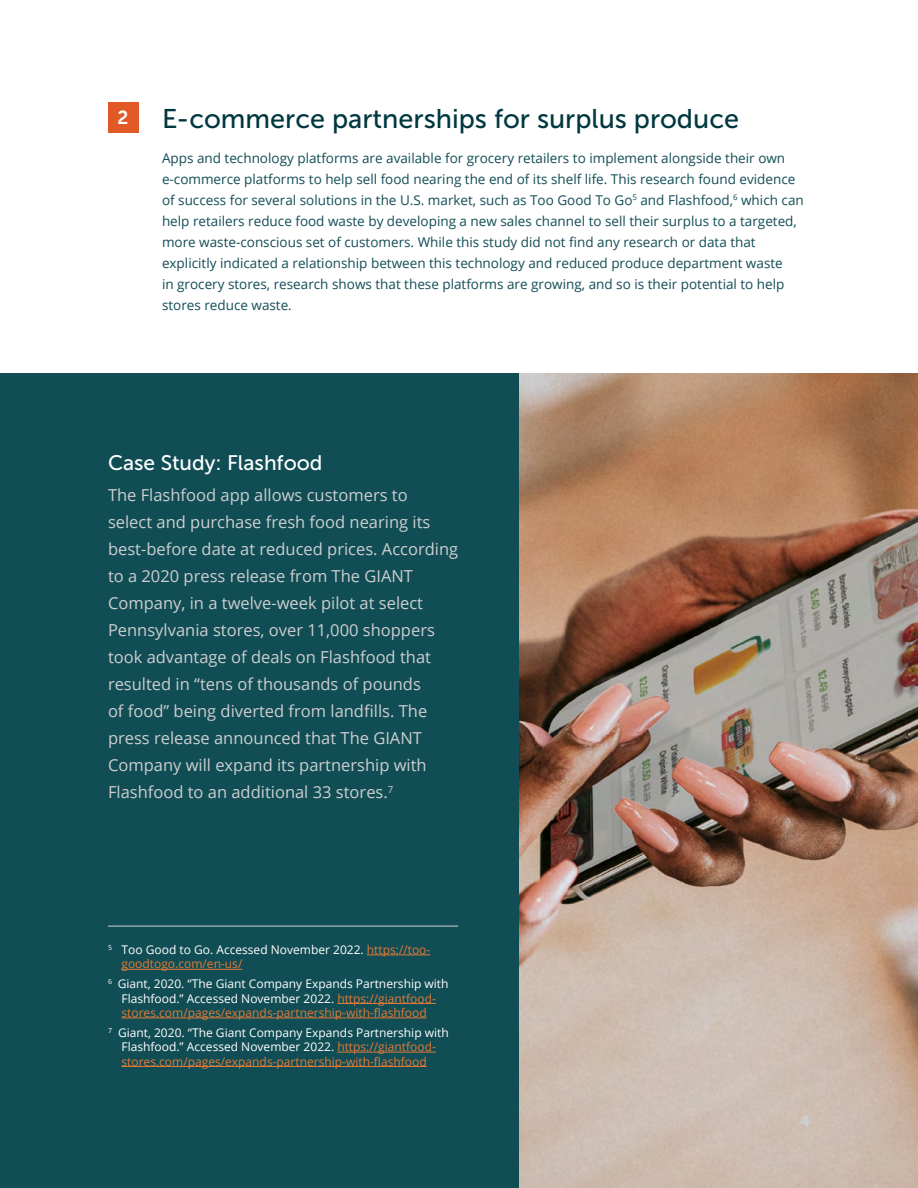
<style>
.page{position:relative;width:918px;height:1188px;background:#fff}
.page>*{position:absolute;margin:0;border:0;box-sizing:border-box;transform-origin:0 0}
.t1{font:27px "Museo Sans 500";color:#003840}
.t2{font:21px "Museo Sans 500";color:#fff}
.t3{font:18.9px "Museo Sans 700";color:#fff}
.t4{font:16.5px/27px "Open Sans";color:#cccfd1}
.t5{font:15px "Museo Sans 900";color:#cccfd1}
.t6{font:13.5px/21px "Open Sans";color:#124d55}
.Footnote{font:12px/14.4px "Open Sans";color:#fff}
.s1{color:#e17a38}
</style>
<div class="page">
<div style="left:0;top:374px;width:918px;height:814px;background:#114d54"></div>
<div style="left:108px;top:102px;width:30px;height:30px;background:#e15926"></div>
<hr style="left:108px;top:926px;width:350px;height:1px;background:#cccfd1">
<hr style="left:367px;top:955px;width:63px;height:1px;background:#e17a38">
<hr style="left:122px;top:969px;width:120px;height:1px;background:#e17a38">
<hr style="left:337px;top:1003px;width:99px;height:1px;background:#e17a38">
<hr style="left:122px;top:1018px;width:305px;height:1px;background:#e17a38">
<hr style="left:337px;top:1052px;width:99px;height:1px;background:#e17a38">
<hr style="left:122px;top:1066px;width:305px;height:1px;background:#e17a38">
<img style="left:519px;top:374px;width:399px;height:814px">
<h3 class="t3" style="left:118px;top:107px;width:12px">2</h3>
<h3 class="t1" style="left:162px;top:104px;width:579px">E-commerce partnerships for surplus produce</h3>
<p class="t6" style="left:162px;top:147px;width:643px">Apps and technology platforms are available for grocery retailers to implement alongside their own e-commerce platforms to help sell food nearing the end of its shelf life. This research found evidence of success for several solutions in the U.S. market, such as Too Good To Go<sup>5</sup> and Flashfood,<sup>6</sup> which can help retailers reduce food waste by developing a new sales channel to sell their surplus to a targeted, more waste-conscious set of customers. While this study did not find any research or data that explicitly indicated a relationship between this technology and reduced produce department waste<br>in grocery stores, research shows that these platforms are growing, and so is their potential to help stores reduce waste.</p>
<h4 class="t2" style="left:108px;top:451px;width:216px">Case Study: Flashfood</h4>
<p class="t4" style="left:108px;top:481px;width:352px">The Flashfood app allows customers to<br>select and purchase fresh food nearing its best-before date at reduced prices. According to a 2020 press release from The GIANT Company, in a twelve-week pilot at select Pennsylvania stores, over 11,000 shoppers took advantage of deals on Flashfood that resulted in “tens of thousands of pounds<br>of food” being diverted from landfills. The press release announced that The GIANT Company will expand its partnership with Flashfood to an additional 33 stores.<sup>7</sup></p>
<p class="Footnote" style="left:122px;top:942px;width:310px;text-indent:-14px"><sup>5</sup> Too Good to Go. Accessed November 2022. <span class="s1">https://too&shy;goodtogo.com/en-us/</span></p>
<p class="Footnote" style="left:122px;top:976px;width:329px;text-indent:-14px"><sup>6</sup> Giant, 2020. “The Giant Company Expands Partnership with<br>Flashfood.” Accessed November 2022. <span class="s1">https://giantfood&shy;stores.com/pages/expands-partnership-with-flashfood</span></p>
<p class="Footnote" style="left:122px;top:1025px;width:329px;text-indent:-14px"><sup>7</sup> Giant, 2020. “The Giant Company Expands Partnership with<br>Flashfood.” Accessed November 2022. <span class="s1">https://giantfood&shy;stores.com/pages/expands-partnership-with-flashfood</span></p>
<p class="t5" style="left:800px;top:1112px;width:11px">4</p>
</div>
